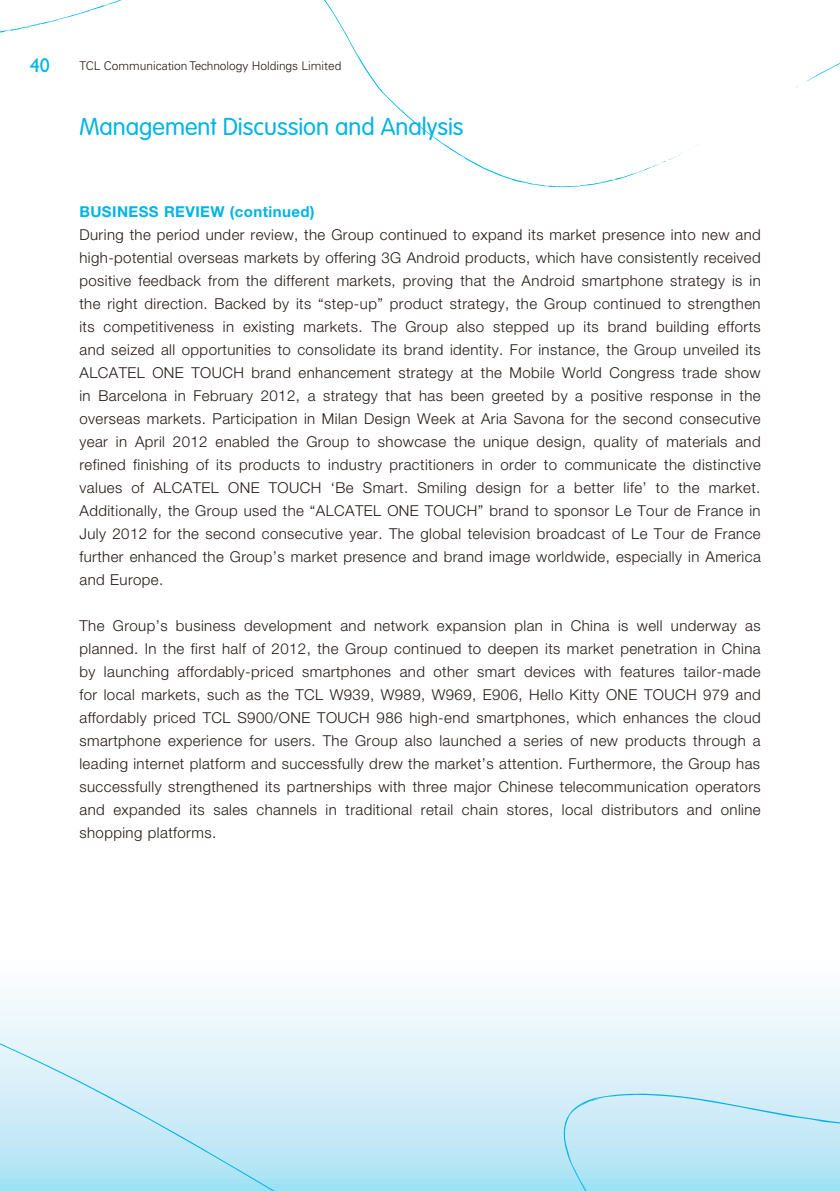
<style>
.page{position:relative;width:840px;height:1191px;background:#fff}
.page>*{position:absolute;margin:0;border:0;box-sizing:border-box;transform-origin:0 0}
.t1{font:300 24px "VAG Rounded Std";color:#00b4e3}
.t2{font:20px "Gill Sans Std";color:#00b4e3}
.t3{font:300 15px/23px "Helvetica Neue LT Std";letter-spacing:.03em;color:#231916;text-align:justify}
.t4{font:700 15px "Helvetica Neue LT Std";letter-spacing:.03em;color:#00b4e3}
.t5{font:300 12px "Univers LT Std";letter-spacing:-.005em;color:#231916}
</style>
<div class="page">
<svg style="left:795px;top:63px;width:44px;height:25px"></svg>
<svg style="left:355px;top:52px;width:268px;height:135px"></svg>
<svg style="left:623px;top:144px;width:76px;height:34px"></svg>
<svg style="left:375px;top:85px;width:7px;height:7px"></svg>
<svg style="left:0;top:0;width:356px;height:52px"></svg>
<svg style="left:0;top:997px;width:839px;height:194px;background:#d2eef8"></svg>
<svg style="left:744px;top:1108px;width:12px;height:2px"></svg>
<svg style="left:664px;top:1096px;width:27px;height:3px"></svg>
<svg style="left:570px;top:1093px;width:66px;height:22px"></svg>
<svg style="left:564px;top:1127px;width:1px;height:15px"></svg>
<svg style="left:578px;top:1176px;width:12px;height:15px"></svg>
<svg style="left:229px;top:1164px;width:45px;height:26px"></svg>
<h2 class="t2" style="left:30px;top:54px;width:21px">40</h2>
<p class="t5" style="left:79px;top:58px;width:263px">TCL Communication Technology Holdings Limited</p>
<h1 class="t1" style="left:79px;top:113px;width:385px">Management Discussion and Analysis</h1>
<p class="t4" style="left:79px;top:202px;width:236px">BUSINESS REVIEW (continued)</p>
<p class="t3" style="left:79px;top:222px;width:682px">During the period under review, the Group continued to expand its market presence into new and high-potential overseas markets by offering 3G Android products, which have consistently received positive feedback from the different markets, proving that the Android smartphone strategy is in the right direction. Backed by its “step-up” product strategy, the Group continued to strengthen its competitiveness in existing markets. The Group also stepped up its brand building efforts and seized all opportunities to consolidate its brand identity. For instance, the Group unveiled its ALCATEL ONE TOUCH brand enhancement strategy at the Mobile World Congress trade show in Barcelona in February 2012, a strategy that has been greeted by a positive response in the overseas markets. Participation in Milan Design Week at Aria Savona for the second consecutive year in April 2012 enabled the Group to showcase the unique design, quality of materials and refined finishing of its products to industry practitioners in order to communicate the distinctive values of ALCATEL ONE TOUCH ‘Be Smart. Smiling design for a better life’ to the market.<br>Additionally, the Group used the “ALCATEL ONE TOUCH” brand to sponsor Le Tour de France in July 2012 for the second consecutive year. The global television broadcast of Le Tour de France further enhanced the Group’s market presence and brand image worldwide, especially in America and Europe.</p>
<p class="t3" style="left:79px;top:613px;width:682px">The Group’s business development and network expansion plan in China is well underway as planned. In the first half of 2012, the Group continued to deepen its market penetration in China by launching affordably-priced smartphones and other smart devices with features tailor-made for local markets, such as the TCL W939, W989, W969, E906, Hello Kitty ONE TOUCH 979 and affordably priced TCL S900/ONE TOUCH 986 high-end smartphones, which enhances the cloud smartphone experience for users. The Group also launched a series of new products through a leading internet platform and successfully drew the market’s attention. Furthermore, the Group has successfully strengthened its partnerships with three major Chinese telecommunication operators and expanded its sales channels in traditional retail chain stores, local distributors and online shopping platforms.</p>
</div>
